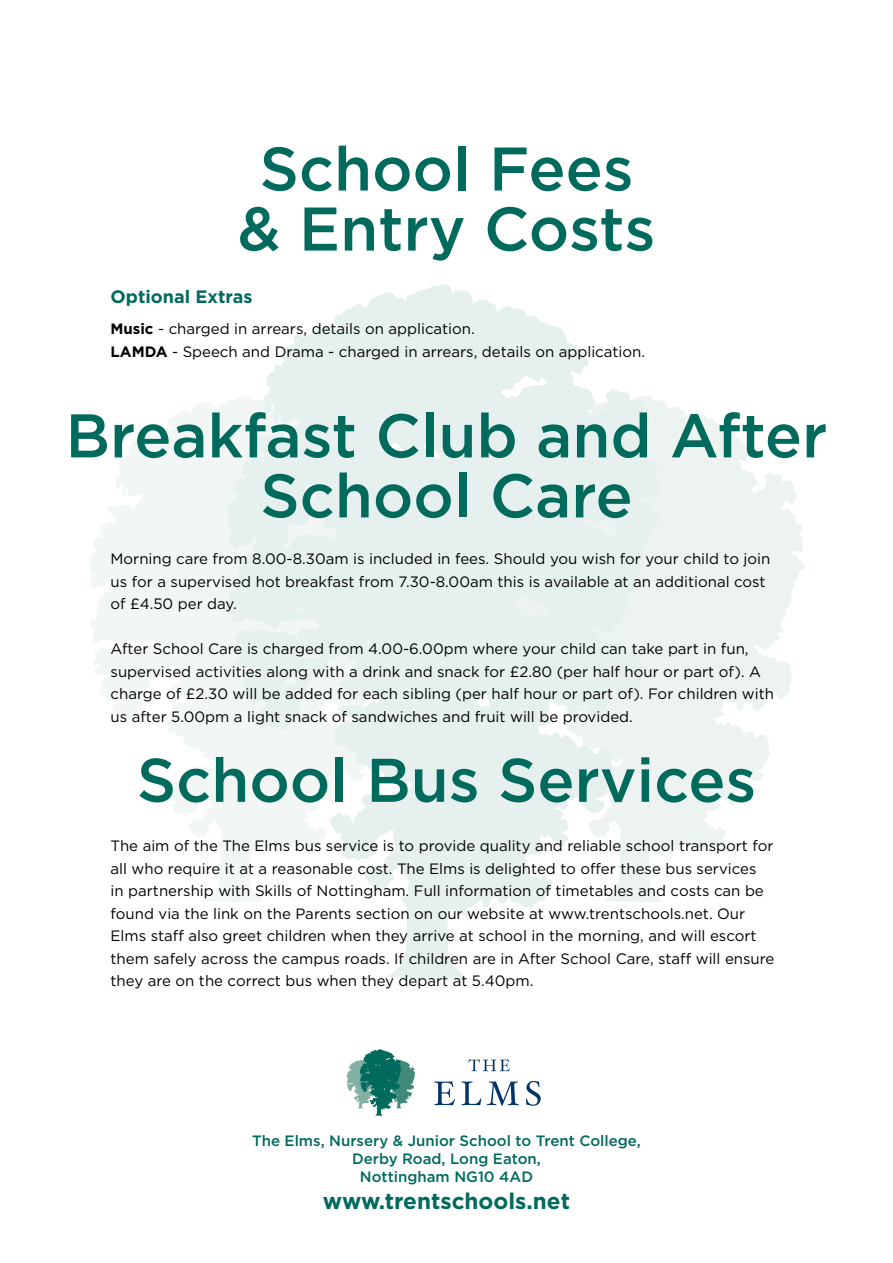
<style>
.page{position:relative;width:893px;height:1263px;background:#fff}
.page>*{position:absolute;margin:0;border:0;box-sizing:border-box;transform-origin:0 0}
.t1{font:500 61.5px/60px "Gotham";color:#006a5d;text-align:center}
.t2{font:700 22.5px "Gotham";color:#006a5d}
.t3{font:700 18px "Gotham";color:#006a5d}
.t4{font:15px/22.5px "Gotham";color:#000}
.t5{font:500 15px/18px "Gotham";color:#006a5d;text-align:center}
.s1{font-weight:700}
</style>
<div class="page">
<svg style="left:661px;top:400px;width:144px;height:457px;fill:#ecf3f1"></svg>
<svg style="left:89px;top:402px;width:135px;height:499px;fill:#f2f7f5"></svg>
<svg style="left:224px;top:284px;width:437px;height:695px;fill:#e6f0ef"></svg>
<svg style="left:346px;top:1049px;width:69px;height:67px"></svg>
<svg style="left:434px;top:1081px;width:21px;height:24px"></svg>
<svg style="left:461px;top:1081px;width:20px;height:24px"></svg>
<svg style="left:487px;top:1081px;width:32px;height:25px"></svg>
<svg style="left:526px;top:1081px;width:15px;height:25px"></svg>
<svg style="left:468px;top:1059px;width:42px;height:12px"></svg>
<h1 class="t1" style="left:238px;top:137px;width:419px">School Fees &amp; Entry Costs</h1>
<p class="t3" style="left:111px;top:287px;width:143px">Optional Extras</p>
<p class="t4" style="left:111px;top:318px;width:536px"><span class="s1">Music</span> - charged in arrears, details on application.<br><span class="s1">LAMDA</span> - Speech and Drama - charged in arrears, details on application.</p>
<h1 class="t1" style="left:66px;top:404px;width:763px">Breakfast Club and After<br>School Care</h1>
<p class="t4" style="left:111px;top:547px;width:661px">Morning care from 8.00-8.30am is included in fees. Should you wish for your child to join us for a supervised hot breakfast from 7.30-8.00am this is available at an additional cost of £4.50 per day.</p>
<p class="t4" style="left:111px;top:637px;width:665px">After School Care is charged from 4.00-6.00pm where your child can take part in fun, supervised activities along with a drink and snack for £2.80 (per half hour or part of). A charge of £2.30 will be added for each sibling (per half hour or part of). For children with us after 5.00pm a light snack of sandwiches and fruit will be provided.</p>
<h1 class="t1" style="left:137px;top:748px;width:621px">School Bus Services</h1>
<p class="t4" style="left:111px;top:834px;width:665px">The aim of the The Elms bus service is to provide quality and reliable school transport for all who require it at a reasonable cost. The Elms is delighted to offer these bus services<br>in partnership with Skills of Nottingham. Full information of timetables and costs can be found via the link on the Parents section on our website at www.trentschools.net. Our Elms staff also greet children when they arrive at school in the morning, and will escort them safely across the campus roads. If children are in After School Care, staff will ensure they are on the correct bus when they depart at 5.40pm.</p>
<p class="t5" style="left:252px;top:1132px;width:390px">The Elms, Nursery &amp; Junior School to Trent College,<br>Derby Road, Long Eaton,<br>Nottingham NG10 4AD</p>
<h2 class="t2" style="left:323px;top:1188px;width:249px">www.trentschools.net</h2>
</div>
